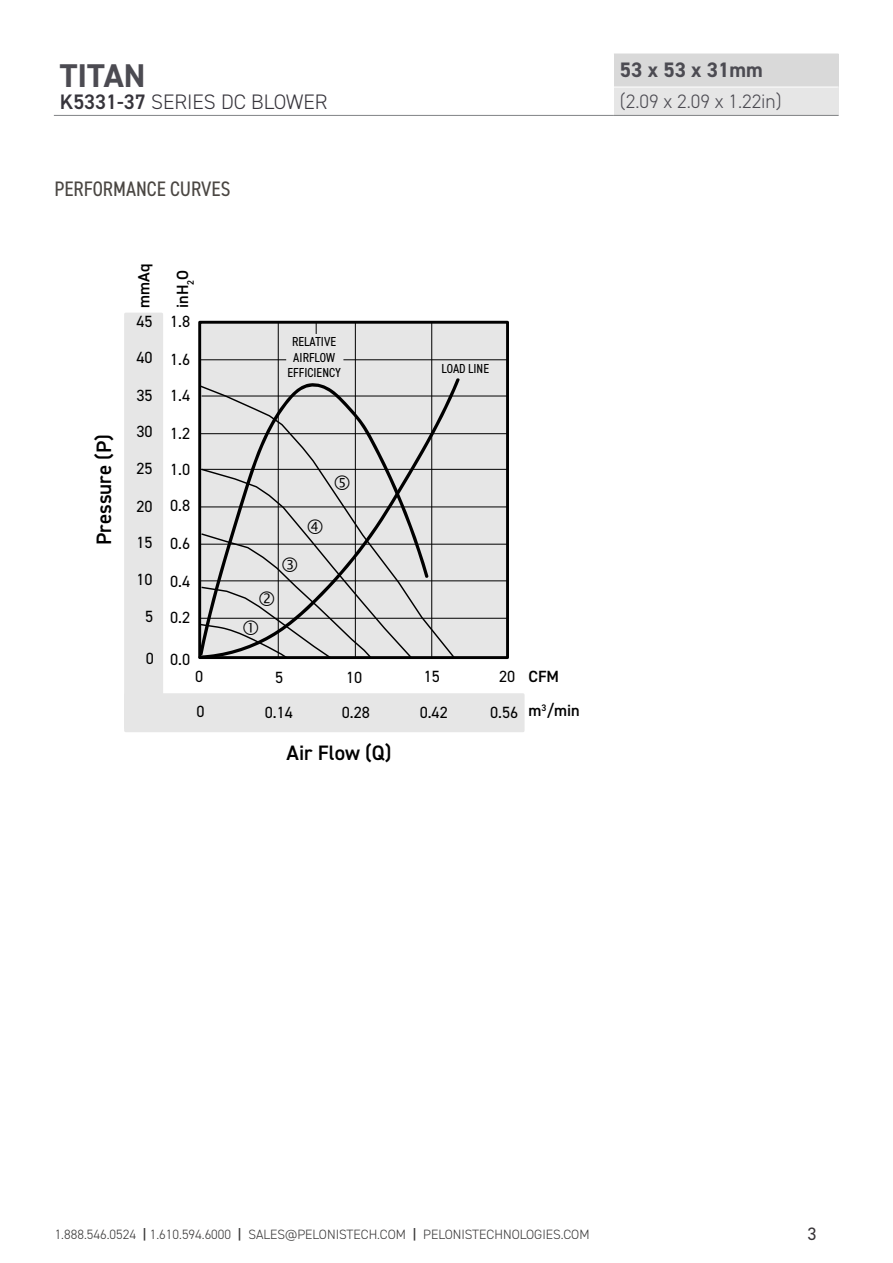
<style>
.page{position:relative;width:893px;height:1263px;background:#fff}
.page>*{position:absolute;margin:0;border:0;box-sizing:border-box;transform-origin:0 0}
.t1{font:700 33px "DIN2014";color:#4c4b52}
.t2{font:300 21px "DIN2014";color:#36343b}
.t3{font:condensed 21px "DIN2014";color:#4a4642}
.t4{font:700 21px "DIN2014";color:#4c4b52}
.t5{font:600 20.85px "DIN2014";color:#000}
.t6{font:300 19.5px "DIN2014";color:#4c4b52}
.t7{font:18px "DIN2014";color:#373337}
.t8{font:16.2px "DIN2014";color:#000}
.t9{font:600 16.2px "DIN2014";color:#000}
.t10{font:300 13.5px "DIN2014";color:#393838}
.t11{font:condensed 13.05px/15.6px "DIN2014";color:#000;text-align:center}
.s1{font-weight:600}
.s2{font-weight:400}
</style>
<div class="page">
<div style="left:614px;top:54px;width:224px;height:33px;background:#d9d9d9"></div>
<div style="left:614px;top:87px;width:224px;height:28px;background:#e6e6e6"></div>
<hr style="left:838px;top:54px;width:1px;height:33px;background:#d9d9d9">
<hr style="left:614px;top:87px;width:224px;height:1px;background:#fff">
<svg style="left:838px;top:87px;width:1px;height:28px"></svg>
<hr style="left:54px;top:115px;width:560px;height:1px;background:#808285">
<hr style="left:614px;top:115px;width:224px;height:1px;background:#808285">
<svg style="left:124px;top:313px;width:401px;height:419px"></svg>
<p class="t1" style="left:60px;top:54px;width:87px">TITAN</p>
<p class="t2" style="left:60px;top:89px;width:269px"><span class="s1">K5331-37</span> SERIES DC BLOWER</p>
<p class="t3" style="left:54px;top:175px;width:178px">PERFORMANCE CURVES</p>
<p class="t5" style="left:90px;top:545px;width:112px;rotate:-90deg">Pressure (P)</p>
<p class="t9" style="left:133px;top:308px;width:46px;rotate:-90deg">mmAq</p>
<p class="t8" style="left:136px;top:311px;width:18px">45</p>
<p class="t8" style="left:136px;top:348px;width:18px">40</p>
<p class="t8" style="left:136px;top:385px;width:18px">35</p>
<p class="t8" style="left:136px;top:421px;width:18px">30</p>
<p class="t8" style="left:136px;top:458px;width:18px">25</p>
<p class="t8" style="left:136px;top:496px;width:18px">20</p>
<p class="t8" style="left:136px;top:532px;width:18px">15</p>
<p class="t8" style="left:136px;top:570px;width:18px">10</p>
<p class="t8" style="left:145px;top:606px;width:10px">5</p>
<p class="t8" style="left:146px;top:648px;width:10px">0</p>
<p class="t9" style="left:172px;top:308px;width:40px;rotate:-90deg">inH O<sub>2</sub></p>
<p class="t8" style="left:170px;top:311px;width:22px">1.8</p>
<p class="t8" style="left:170px;top:349px;width:22px">1.6</p>
<p class="t8" style="left:170px;top:385px;width:22px">1.4</p>
<p class="t8" style="left:170px;top:423px;width:22px">1.2</p>
<p class="t8" style="left:170px;top:459px;width:22px">1.0</p>
<p class="t8" style="left:170px;top:495px;width:22px">0.8</p>
<p class="t8" style="left:170px;top:533px;width:22px">0.6</p>
<p class="t8" style="left:170px;top:571px;width:22px">0.4</p>
<p class="t8" style="left:170px;top:607px;width:22px">0.2</p>
<p class="t8" style="left:170px;top:649px;width:22px">0.0</p>
<p class="t11" style="left:287px;top:333px;width:55px">RELATIVE<br>AIRFLOW<br>EFFICIENCY</p>
<p class="t11" style="left:442px;top:360px;width:49px">LOAD LINE</p>
<p class="t8" style="left:195px;top:666px;width:10px">0</p>
<p class="t8" style="left:275px;top:668px;width:10px">5</p>
<p class="t8" style="left:346px;top:667px;width:18px">10</p>
<p class="t8" style="left:424px;top:666px;width:18px">15</p>
<p class="t9" style="left:499px;top:665px;width:62px"><span class="s2">20</span> CFM</p>
<p class="t8" style="left:197px;top:701px;width:10px">0</p>
<p class="t8" style="left:265px;top:702px;width:30px">0.14</p>
<p class="t8" style="left:342px;top:702px;width:30px">0.28</p>
<p class="t8" style="left:420px;top:702px;width:30px">0.42</p>
<p class="t8" style="left:490px;top:702px;width:30px">0.56</p>
<p class="t5" style="left:287px;top:739px;width:106px">Air Flow (Q)</p>
<p class="t9" style="left:528px;top:700px;width:53px">m<sup>3</sup>/min</p>
<p class="t4" style="left:620px;top:56px;width:145px">53 x 53 x 31mm</p>
<p class="t6" style="left:620px;top:89px;width:163px">(2.09 x 2.09 x 1.22in)</p>
<p class="t10" style="left:55px;top:1226px;width:536px">1.888.546.0524 <span class="s1">|</span> 1.610.594.6000 <span class="s1">|</span> SALES@PELONISTECH.COM <span class="s1">|</span> PELONISTECHNOLOGIES.COM</p>
<p class="t7" style="left:807px;top:1222px;width:10px">3</p>
</div>
